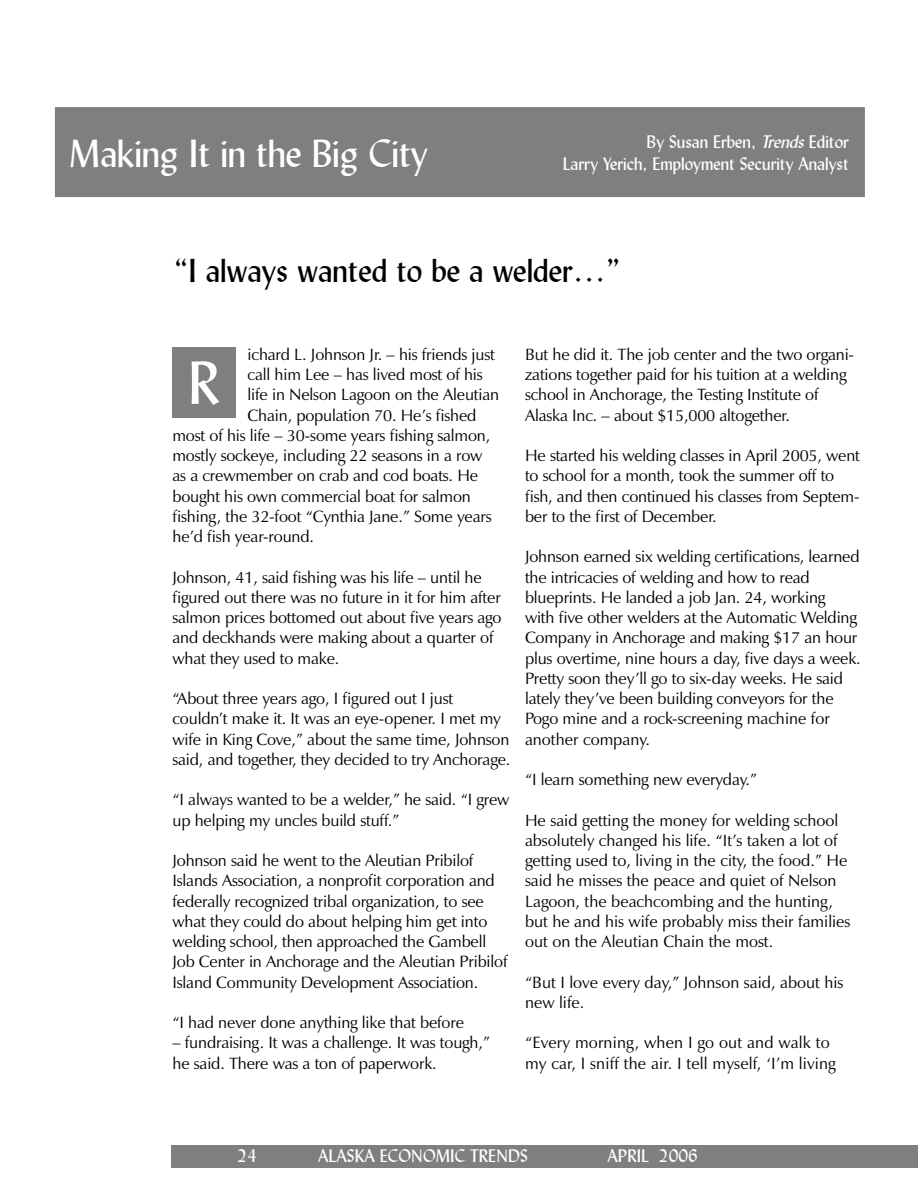
<style>
.page{position:relative;width:918px;height:1188px;background:#fff}
.page>*{position:absolute;margin:0;border:0;box-sizing:border-box;transform-origin:0 0}
.t1{font:60px "Lydian BT";color:#fff}
.t2{font:39px "Lydian BT";letter-spacing:-.01em;color:#fff}
.t3{font:33px "Lydian BT";color:#000}
.t4{font:18px/21.6px "Lydian BT";color:#fff;text-align:right}
.t5{font:16.5px/20.2px "Zapf Humanist 601 BT";letter-spacing:-.01em;color:#000}
.t6{font:16.5px/20.2px "Zapf Humanist 601 BT";letter-spacing:.01em;color:#000}
.s1{font-style:italic}
</style>
<div class="page">
<div style="left:172px;top:1145px;width:746px;height:23px;background:#7f7f7f"></div>
<div style="left:56px;top:108px;width:808px;height:88px;background:#7f7f7f"></div>
<div style="left:55px;top:107px;width:810px;height:90px;border:2px solid #7f7f7f"></div>
<div style="left:172px;top:347px;width:64px;height:70px;background:#7f7f7f"></div>
<h2 class="t2" style="left:69px;top:129px;width:360px">Making It in the Big City</h2>
<p class="t4" style="left:563px;top:131px;width:288px">By Susan Erben, <span class="s1">Trends</span>Editor<br>Larry Yerich, Employment Security Analyst</p>
<h3 class="t3" style="left:174px;top:250px;width:448px">“I always wanted to be a welder…”</h3>
<p class="t5" style="left:248px;top:346px;width:249px">ichard L. Johnson Jr. – his friends just</p>
<p class="t5" style="left:248px;top:366px;width:237px">call him Lee – has lived most of his</p>
<p class="t5" style="left:248px;top:386px;width:253px">life in Nelson Lagoon on the Aleutian</p>
<p class="t5" style="left:248px;top:407px;width:230px">Chain, population 70. He’s fished</p>
<p class="t5" style="left:173px;top:427px;width:319px">most of his life – 30-some years fishing salmon,</p>
<p class="t5" style="left:173px;top:447px;width:311px">mostly sockeye, including 22 seasons in a row</p>
<p class="t5" style="left:173px;top:467px;width:307px">as a crewmember on crab and cod boats. He</p>
<p class="t5" style="left:173px;top:488px;width:300px">bought his own commercial boat for salmon</p>
<p class="t5" style="left:173px;top:508px;width:321px">fishing, the 32-foot “Cynthia Jane.” Some years</p>
<p class="t5" style="left:173px;top:528px;width:143px">he’d fish year-round.</p>
<p class="t5" style="left:173px;top:569px;width:331px">Johnson, 41, said fishing was his life – until he figured out there was no future in it for him after salmon prices bottomed out about five years ago and deckhands were making about a quarter of what they used to make.</p>
<p class="t5" style="left:173px;top:690px;width:339px">“About three years ago, I figured out I just couldn’t make it. It was an eye-opener. I met my wife in King Cove,” about the same time, Johnson said, and together, they decided to try Anchorage.</p>
<p class="t5" style="left:173px;top:791px;width:338px">“I always wanted to be a welder,” he said. “I grew up helping my uncles build stuff.”</p>
<p class="t5" style="left:173px;top:852px;width:337px">Johnson said he went to the Aleutian Pribilof Islands Association, a nonprofit corporation and federally recognized tribal organization, to see what they could do about helping him get into welding school, then approached the Gambell Job Center in Anchorage and the Aleutian Pribilof Island Community Development Association.</p>
<p class="t5" style="left:173px;top:1014px;width:293px">“I had never done anything like that before</p>
<p class="t5" style="left:173px;top:1034px;width:319px">– fundraising. It was a challenge. It was tough,” he said. There was a ton of paperwork.</p>
<h1 class="t1" style="left:188px;top:346px;width:33px">R</h1>
<p class="t5" style="left:525px;top:346px;width:331px">But he did it. The job center and the two organi&shy;zations together paid for his tuition at a welding school in Anchorage, the Testing Institute of Alaska Inc. – about $15,000 altogether.</p>
<p class="t5" style="left:525px;top:447px;width:337px">He started his welding classes in April 2005, went to school for a month, took the summer off to fish, and then continued his classes from Septem&shy;ber to the first of December.</p>
<p class="t5" style="left:525px;top:548px;width:337px">Johnson earned six welding certifications, learned the intricacies of welding and how to read blueprints. He landed a job Jan. 24, working<br>with five other welders at the Automatic Welding Company in Anchorage and making $17 an hour plus overtime, nine hours a day, five days a week.<br>Pretty soon they’ll go to six-day weeks. He said lately they’ve been building conveyors for the Pogo mine and a rock-screening machine for another company.</p>
<p class="t5" style="left:525px;top:771px;width:234px">“I learn something new everyday.”</p>
<p class="t5" style="left:525px;top:812px;width:327px">He said getting the money for welding school absolutely changed his life. “It’s taken a lot of getting used to, living in the city, the food.” He said he misses the peace and quiet of Nelson Lagoon, the beachcombing and the hunting, but he and his wife probably miss their families out on the Aleutian Chain the most.</p>
<p class="t5" style="left:525px;top:974px;width:320px">“But I love every day,” Johnson said, about his new life.</p>
<p class="t6" style="left:525px;top:1034px;width:312px">“Every morning, when I go out and walk to my car, I sniff the air. I tell myself, ‘I’m living</p>
<p class="t4" style="left:237px;top:1145px;width:21px">24</p>
<p class="t4" style="left:318px;top:1145px;width:211px">ALASKA ECONOMIC TRENDS</p>
<p class="t4" style="left:608px;top:1145px;width:92px">APRIL 2006</p>
</div>
